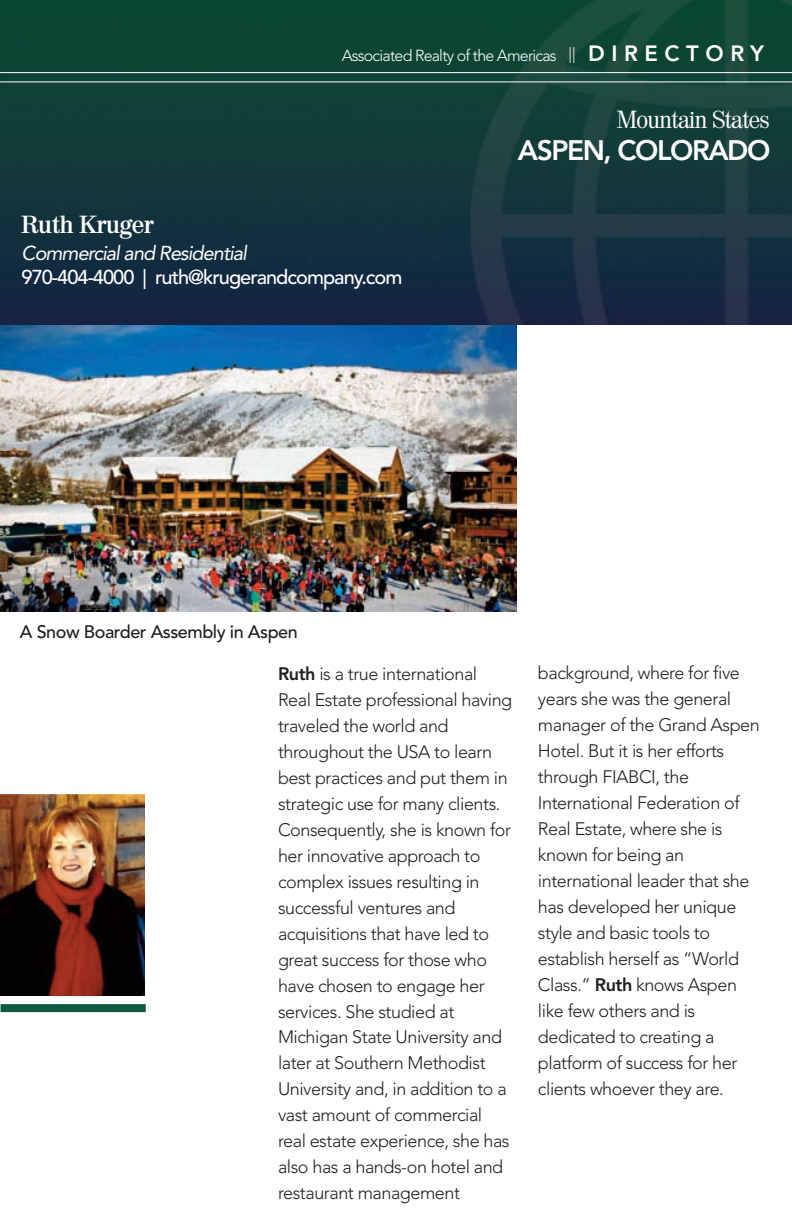
<style>
.page{position:relative;width:792px;height:1224px;background:#fff}
.page>*{position:absolute;margin:0;border:0;box-sizing:border-box;transform-origin:0 0}
.t1{font:800 28px "Avenir LT Std";letter-spacing:-.05em;color:#fff}
.t2{font:24px "Valencia";letter-spacing:-.025em;color:#fff}
.t3{font:700 24px "Valencia";color:#fff}
.t4{font:500 20px "Avenir LT Std";letter-spacing:-.05em;color:#fff}
.t5{font:italic 20px "Avenir LT Std";letter-spacing:-.05em;color:#fff}
.t6{font:300 18px/26px "Avenir LT Std";letter-spacing:-.025em;color:#231f20}
.t7{font:500 18px "Avenir LT Std";letter-spacing:-.025em;color:#231f20}
.t8{font:300 16px "Avenir LT Std";letter-spacing:-.05em;color:#fff}
.s1{font-weight:800;font-size:22px}
.s2{font-weight:800}
</style>
<div class="page">
<img style="left:0;top:325px;width:516px;height:287px">
<img style="left:0;top:0;width:792px;height:325px">
<hr style="left:0;top:321px;width:516px;height:4px;background:#162242">
<hr style="left:0;top:72px;width:792px;height:1px;background:#fff">
<hr style="left:0;top:82px;width:792px;height:1px;background:#fff">
<div style="left:1px;top:1004px;width:145px;height:8px;background:#105941"></div>
<img style="left:1px;top:794px;width:144px;height:202px">
<p class="t8" style="left:342px;top:49px;width:424px">Associated Realty of the Americas || <span class="s1">D I R E C T O R Y</span></p>
<h2 class="t2" style="left:617px;top:111px;width:154px">Mountain States</h2>
<h2 class="t3" style="left:22px;top:216px;width:134px">Ruth Kruger</h2>
<p class="t5" style="left:22px;top:245px;width:227px">Commercial and Residential</p>
<p class="t4" style="left:22px;top:269px;width:382px">970-404-4000 | ruth@krugerandcompany.com</p>
<h1 class="t1" style="left:518px;top:139px;width:254px">ASPEN, COLORADO</h1>
<p class="t7" style="left:20px;top:624px;width:279px">A Snow Boarder Assembly in Aspen</p>
<p class="t6" style="left:278px;top:662px;width:236px"><span class="s2">Ruth</span> is a true international<br>Real Estate professional having traveled the world and throughout the USA to learn best practices and put them in strategic use for many clients.<br>Consequently, she is known for her innovative approach to complex issues resulting in successful ventures and acquisitions that have led to great success for those who have chosen to engage her services. She studied at<br>Michigan State University and later at Southern Methodist<br>University and, in addition to a vast amount of commercial real estate experience, she has also has a hands-on hotel and restaurant management</p>
<p class="t6" style="left:538px;top:662px;width:223px">background, where for five years she was the general manager of the Grand Aspen<br>Hotel. But it is her efforts through FIABCI, the<br>International Federation of<br>Real Estate, where she is known for being an international leader that she has developed her unique style and basic tools to establish herself as “World<br>Class.” <span class="s2">Ruth</span> knows Aspen like few others and is dedicated to creating a platform of success for her clients whoever they are.</p>
</div>
